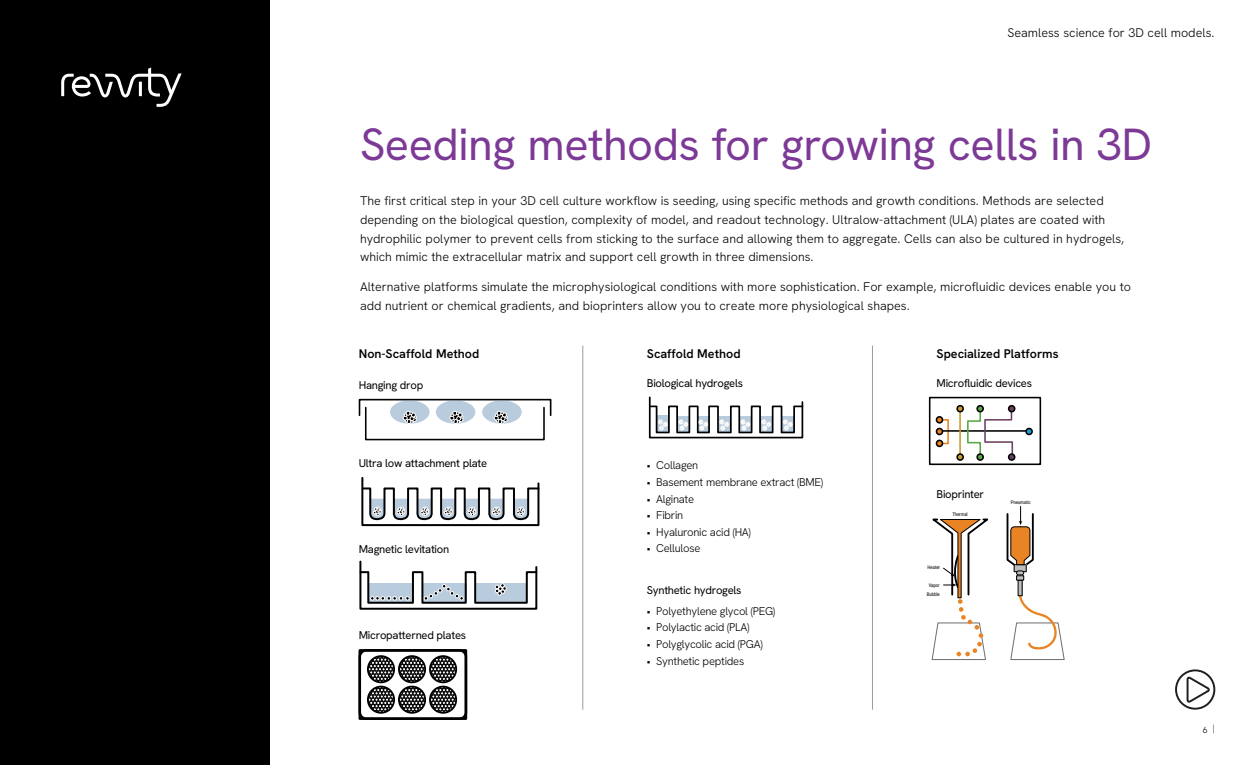
<style>
.page{position:relative;width:1260px;height:765px;background:#fff}
.page>*{position:absolute;margin:0;border:0;box-sizing:border-box;transform-origin:0 0}
.t1{font:45px "Hanken Grotesk";letter-spacing:-.01em;color:#7c3996}
.t2{font:300 12.5px/18.8px "Hanken Grotesk";color:#000}
.t3{font:12.5px "Hanken Grotesk";color:#000}
.t4{font:300 11.25px "Hanken Grotesk";letter-spacing:-.025em;color:#000}
.t5{font:11.25px "Hanken Grotesk";letter-spacing:-.025em;color:#000}
.t6{font:300 8.75px "Hanken Grotesk";color:#000}
.t7{font:5px/9.1px "Roboto Condensed";letter-spacing:-.025em;color:#000;text-align:center}
</style>
<div class="page">
<div style="left:0;top:0;width:270px;height:765px;background:#000"></div>
<svg style="left:61px;top:68px;width:121px;height:39px"></svg>
<div style="left:365px;top:407px;width:180px;height:33px;border:2px solid #000"></div>
<div style="left:359px;top:399px;width:192px;height:17px;border:2px solid #000"></div>
<svg style="left:390px;top:400px;width:40px;height:24px"></svg>
<svg style="left:436px;top:400px;width:39px;height:24px"></svg>
<svg style="left:482px;top:400px;width:40px;height:24px"></svg>
<svg style="left:403px;top:411px;width:14px;height:13px"></svg>
<svg style="left:450px;top:411px;width:13px;height:13px"></svg>
<svg style="left:494px;top:411px;width:14px;height:13px"></svg>
<svg style="left:648px;top:396px;width:156px;height:43px"></svg>
<div style="left:929px;top:397px;width:112px;height:68px;border:2px solid #000"></div>
<div style="left:939px;top:419px;width:10px;height:25px;border:2px solid #e88424"></div>
<hr style="left:940px;top:430px;width:90px;height:2px;background:#000">
<div style="left:936px;top:417px;width:7px;height:6px;background:#e88424;border-radius:50%"></div>
<div style="left:936px;top:416px;width:7px;height:8px;border:2px solid #000;border-radius:50%"></div>
<div style="left:956px;top:405px;width:8px;height:7px;border:2px solid #000;border-radius:50%"></div>
<div style="left:956px;top:453px;width:8px;height:8px;border:2px solid #000;border-radius:50%"></div>
<div style="left:976px;top:405px;width:8px;height:7px;border:2px solid #000;border-radius:50%"></div>
<div style="left:976px;top:453px;width:8px;height:8px;border:2px solid #000;border-radius:50%"></div>
<div style="left:1008px;top:405px;width:7px;height:7px;border:2px solid #000;border-radius:50%"></div>
<div style="left:1026px;top:428px;width:6px;height:7px;background:#0fa0db;border-radius:50%"></div>
<div style="left:1025px;top:428px;width:8px;height:7px;border:2px solid #000;border-radius:50%"></div>
<svg style="left:957px;top:406px;width:58px;height:54px"></svg>
<div style="left:1008px;top:453px;width:7px;height:8px;border:2px solid #000;border-radius:50%"></div>
<div style="left:936px;top:428px;width:7px;height:7px;background:#e88424;border-radius:50%"></div>
<div style="left:936px;top:428px;width:7px;height:7px;border:2px solid #000;border-radius:50%"></div>
<div style="left:936px;top:440px;width:7px;height:6px;background:#e88424;border-radius:50%"></div>
<div style="left:936px;top:440px;width:7px;height:7px;border:2px solid #000;border-radius:50%"></div>
<svg style="left:1010px;top:595px;width:55px;height:65px"></svg>
<svg style="left:1018px;top:580px;width:4px;height:16px"></svg>
<div style="left:1016px;top:575px;width:8px;height:6px;border:1px solid #000"></div>
<svg style="left:1006px;top:506px;width:28px;height:74px"></svg>
<svg style="left:931px;top:518px;width:58px;height:142px"></svg>
<hr style="left:583px;top:346px;width:1px;height:364px;background:#999b9e">
<hr style="left:872px;top:346px;width:1px;height:364px;background:#999b9e">
<svg style="left:361px;top:477px;width:179px;height:50px"></svg>
<svg style="left:359px;top:561px;width:179px;height:49px"></svg>
<div style="left:367px;top:655px;width:28px;height:28px;border:2px solid #000;border-radius:50%"></div>
<div style="left:398px;top:655px;width:28px;height:28px;border:2px solid #000;border-radius:50%"></div>
<div style="left:429px;top:655px;width:28px;height:28px;border:2px solid #000;border-radius:50%"></div>
<div style="left:367px;top:686px;width:28px;height:28px;border:2px solid #000;border-radius:50%"></div>
<div style="left:398px;top:686px;width:28px;height:28px;border:2px solid #000;border-radius:50%"></div>
<svg style="left:368px;top:656px;width:88px;height:57px"></svg>
<div style="left:429px;top:686px;width:28px;height:28px;border:2px solid #000;border-radius:50%"></div>
<div style="left:359px;top:649px;width:108px;height:71px;border:2px solid #000;border-radius:6px"></div>
<svg style="left:1176px;top:670px;width:38px;height:39px"></svg>
<div style="left:1175px;top:669px;width:40px;height:41px;border:2px solid #231f20;border-radius:50%"></div>
<svg style="left:1186px;top:675px;width:24px;height:27px"></svg>
<p class="t2" style="left:1007px;top:23px;width:209px">Seamless science for 3D cell models.</p>
<h1 class="t1" style="left:360px;top:115px;width:794px">Seeding methods for growing cells in 3D</h1>
<p class="t2" style="left:360px;top:191px;width:766px">The first critical step in your 3D cell culture workflow is seeding, using specific methods and growth conditions. Methods are selected depending on the biological question, complexity of model, and readout technology. Ultralow-attachment (ULA) plates are coated with hydrophilic polymer to prevent cells from sticking to the surface and allowing them to aggregate. Cells can also be cultured in hydrogels, which mimic the extracellular matrix and support cell growth in three dimensions.</p>
<p class="t2" style="left:360px;top:277px;width:773px">Alternative platforms simulate the microphysiological conditions with more sophistication. For example, microfluidic devices enable you to add nutrient or chemical gradients, and bioprinters allow you to create more physiological shapes.</p>
<p class="t3" style="left:359px;top:346px;width:122px">Non-Scaffold Method</p>
<p class="t3" style="left:647px;top:346px;width:95px">Scaffold Method</p>
<p class="t3" style="left:937px;top:346px;width:124px">Specialized Platforms</p>
<p class="t5" style="left:359px;top:378px;width:66px">Hanging drop</p>
<p class="t5" style="left:937px;top:376px;width:97px">Microfluidic devices</p>
<p class="t5" style="left:647px;top:376px;width:98px">Biological hydrogels</p>
<p class="t5" style="left:359px;top:456px;width:130px">Ultra low attachment plate</p>
<p class="t5" style="left:359px;top:542px;width:92px">Magnetic levitation</p>
<p class="t5" style="left:359px;top:628px;width:109px">Micropatterned plates</p>
<p class="t4" style="left:647px;top:458px;width:53px">• Collagen</p>
<p class="t4" style="left:647px;top:475px;width:178px">• Basement membrane extract (BME)</p>
<p class="t4" style="left:647px;top:491px;width:49px">• Alginate</p>
<p class="t4" style="left:647px;top:508px;width:38px">• Fibrin</p>
<p class="t4" style="left:647px;top:525px;width:106px">• Hyaluronic acid (HA)</p>
<p class="t4" style="left:647px;top:541px;width:55px">• Cellulose</p>
<p class="t5" style="left:647px;top:583px;width:96px">Synthetic hydrogels</p>
<p class="t4" style="left:647px;top:604px;width:130px">• Polyethylene glycol (PEG)</p>
<p class="t4" style="left:647px;top:620px;width:104px">• Polylactic acid (PLA)</p>
<p class="t4" style="left:647px;top:637px;width:117px">• Polyglycolic acid (PGA)</p>
<p class="t4" style="left:647px;top:653px;width:99px">• Synthetic peptides</p>
<p class="t5" style="left:937px;top:487px;width:49px">Bioprinter</p>
<p class="t7" style="left:952px;top:509px;width:17px">Thermal</p>
<p class="t7" style="left:928px;top:563px;width:14px">Heater</p>
<p class="t7" style="left:927px;top:580px;width:14px">Vapor<br>Bubble</p>
<p class="t7" style="left:1011px;top:497px;width:21px">Pneumatic</p>
<p class="t6" style="left:1203px;top:723px;width:14px">6 |</p>
</div>
